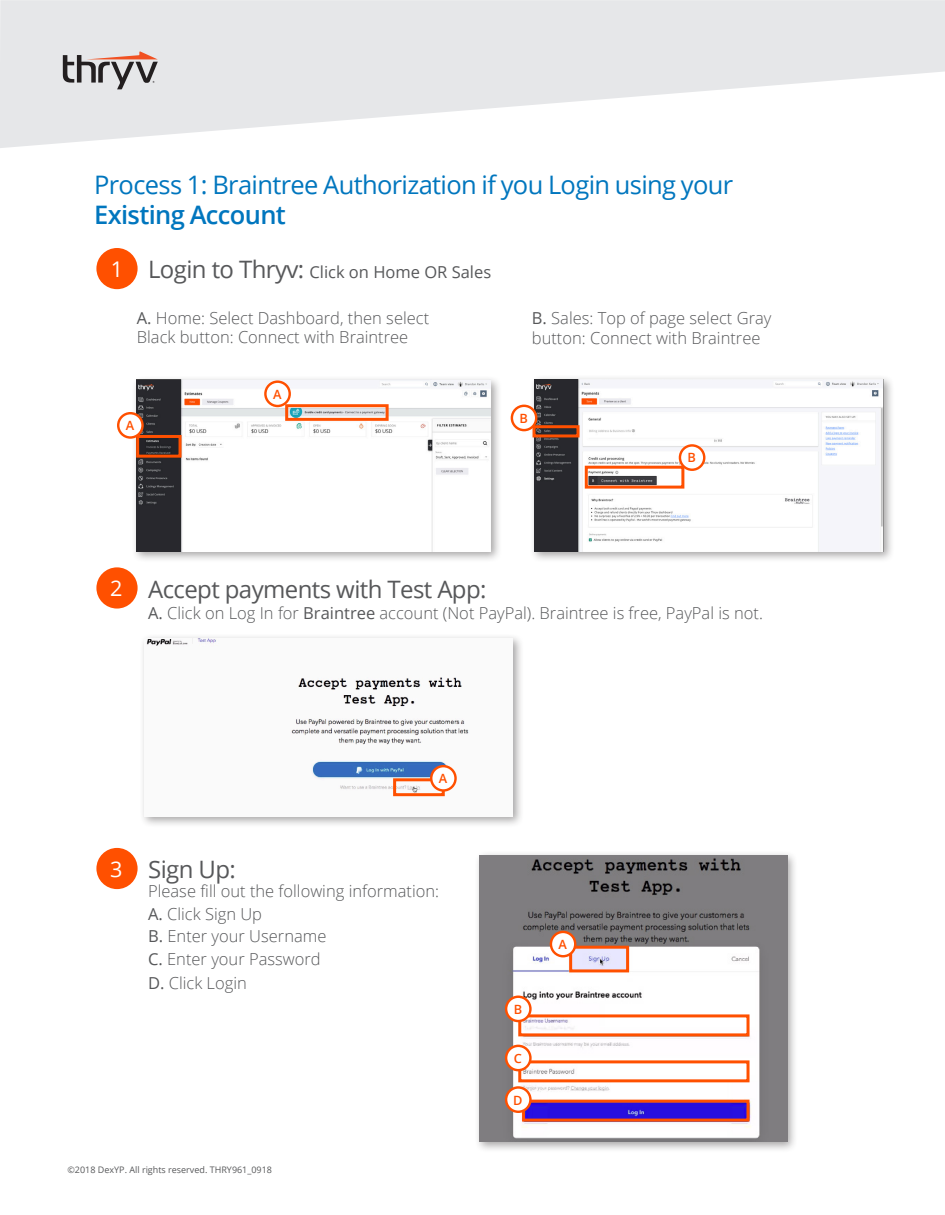
<style>
.page{position:relative;width:945px;height:1215px;background:#fff}
.page>*{position:absolute;margin:0;border:0;box-sizing:border-box;transform-origin:0 0}
.t1{font:25.5px/30px "Open Sans";letter-spacing:-.025em;color:#0076be}
.Body{font:24px "Open Sans";letter-spacing:-.025em;color:#57585a}
.t2{font:21.6px "Open Sans";color:#fff}
.Numbers{font:300 16.5px "Open Sans";color:#57585a}
.Body-2{font:300 16.5px/19.5px "Open Sans";color:#57585a}
.Body-3{font:16.5px "Open Sans";color:#57585a}
.t3{font:600 12.75px "Open Sans";color:#ff5000}
.t4{font:9px "Open Sans";color:#57585a}
.s1{font-weight:600}
.s2{font-size:24px}
.s3{font-weight:400}
</style>
<div class="page">
<div style="left:96px;top:248px;width:42px;height:41px;background:#ff5000;border-radius:50%"></div>
<div style="left:96px;top:567px;width:42px;height:42px;background:#ff5000;border-radius:50%"></div>
<div style="left:139px;top:633px;width:385px;height:194px;background:#231f20;opacity:.4"></div>
<img style="left:144px;top:638px;width:369px;height:178px">
<div style="left:96px;top:848px;width:42px;height:41px;background:#ff5000;border-radius:50%"></div>
<div style="left:393px;top:778px;width:52px;height:18px;border:3px solid #ff5000"></div>
<svg style="left:431px;top:766px;width:25px;height:24px"></svg>
<div style="left:430px;top:765px;width:27px;height:27px;border:2px solid #ff5000;border-radius:50%"></div>
<div style="left:474px;top:850px;width:324px;height:303px;background:#231f20;opacity:.4"></div>
<img style="left:479px;top:855px;width:308px;height:287px">
<div style="left:518px;top:1014px;width:232px;height:22px;border:3px solid #ff5000"></div>
<div style="left:506px;top:997px;width:24px;height:24px;background:#fff;border-radius:50%"></div>
<div style="left:505px;top:996px;width:27px;height:26px;border:2px solid #ff5000;border-radius:50%"></div>
<div style="left:518px;top:1060px;width:232px;height:22px;border:3px solid #ff5000"></div>
<div style="left:506px;top:1046px;width:24px;height:24px;background:#fff;border-radius:50%"></div>
<div style="left:505px;top:1045px;width:27px;height:26px;border:2px solid #ff5000;border-radius:50%"></div>
<div style="left:569px;top:946px;width:60px;height:26px;border:3px solid #ff5000"></div>
<div style="left:551px;top:932px;width:24px;height:24px;background:#fff;border-radius:50%"></div>
<div style="left:550px;top:931px;width:26px;height:26px;border:2px solid #ff5000;border-radius:50%"></div>
<div style="left:522px;top:1100px;width:228px;height:22px;border:3px solid #ff5000"></div>
<svg style="left:506px;top:1087px;width:24px;height:25px"></svg>
<div style="left:505px;top:1086px;width:27px;height:27px;border:2px solid #ff5000;border-radius:50%"></div>
<svg style="left:0;top:0;width:945px;height:148px;fill:#e6e7e9"></svg>
<svg style="left:63px;top:51px;width:95px;height:38px;background:#b4acab"></svg>
<div style="left:529px;top:374px;width:365px;height:189px;background:#231f20;opacity:.4"></div>
<img style="left:534px;top:379px;width:349px;height:172px">
<div style="left:585px;top:466px;width:99px;height:23px;border:3px solid #ff5000"></div>
<div style="left:680px;top:445px;width:24px;height:25px;background:#fff;border-radius:50%"></div>
<div style="left:679px;top:444px;width:26px;height:27px;border:2px solid #ff5000;border-radius:50%"></div>
<div style="left:533px;top:425px;width:47px;height:12px;border:3px solid #ff5000"></div>
<div style="left:512px;top:406px;width:24px;height:24px;background:#fff;border-radius:50%"></div>
<div style="left:511px;top:405px;width:26px;height:26px;border:2px solid #ff5000;border-radius:50%"></div>
<div style="left:131px;top:375px;width:371px;height:188px;background:#231f20;opacity:.4"></div>
<img style="left:136px;top:380px;width:355px;height:171px">
<div style="left:136px;top:435px;width:46px;height:23px;border:3px solid #ff5000"></div>
<div style="left:285px;top:404px;width:104px;height:17px;border:3px solid #ff5000"></div>
<svg style="left:118px;top:413px;width:25px;height:25px"></svg>
<div style="left:117px;top:412px;width:27px;height:27px;border:2px solid #ff5000;border-radius:50%"></div>
<svg style="left:265px;top:382px;width:25px;height:24px"></svg>
<div style="left:264px;top:380px;width:27px;height:27px;border:2px solid #ff5000;border-radius:50%"></div>
<p class="t1" style="left:94px;top:169px;width:641px">Process 1: Braintree Authorization if you Login using your<br><span class="s1">Existing Account</span></p>
<p class="Body-3" style="left:148px;top:261px;width:345px"><span class="s2">Login to Thryv:</span> Click on Home OR Sales</p>
<p class="Body-2" style="left:532px;top:308px;width:241px"><span class="s3">B.</span> Sales: Top of page select Gray button: Connect with Braintree</p>
<p class="t2" style="left:111px;top:254px;width:14px">1</p>
<p class="Body-2" style="left:137px;top:307px;width:294px"><span class="s3">A.</span> Home: Select Dashboard, then select<br>Black button: Connect with Braintree</p>
<p class="t3" style="left:126px;top:417px;width:10px">A</p>
<p class="t3" style="left:273px;top:385px;width:10px">A</p>
<p class="t3" style="left:519px;top:409px;width:10px">B</p>
<p class="t2" style="left:110px;top:574px;width:14px">2</p>
<p class="Body" style="left:148px;top:572px;width:340px">Accept payments with Test App:</p>
<p class="t3" style="left:688px;top:449px;width:10px">B</p>
<p class="Numbers" style="left:148px;top:601px;width:616px"><span class="s3">A.</span> Click on Log In for <span class="s3">Braintree</span> account (Not PayPal). Braintree is free, PayPal is not.</p>
<p class="t3" style="left:439px;top:770px;width:10px">A</p>
<p class="t2" style="left:110px;top:854px;width:14px">3</p>
<p class="Body" style="left:148px;top:853px;width:89px">Sign Up:</p>
<p class="Numbers" style="left:148px;top:880px;width:292px">Please fill out the following information:</p>
<p class="Numbers" style="left:148px;top:902px;width:115px"><span class="s3">A.</span> Click Sign Up</p>
<p class="Numbers" style="left:148px;top:925px;width:180px"><span class="s3">B.</span> Enter your Username</p>
<p class="Numbers" style="left:148px;top:947px;width:174px"><span class="s3">C.</span> Enter your Password</p>
<p class="Numbers" style="left:148px;top:971px;width:100px"><span class="s3">D.</span> Click Login</p>
<p class="t4" style="left:68px;top:1164px;width:206px">©2018 DexYP. All rights reserved. THRY961_0918</p>
<p class="t3" style="left:514px;top:1000px;width:10px">B</p>
<p class="t3" style="left:514px;top:1050px;width:10px">C</p>
<p class="t3" style="left:513px;top:1091px;width:11px">D</p>
<p class="t3" style="left:559px;top:936px;width:10px">A</p>
</div>
